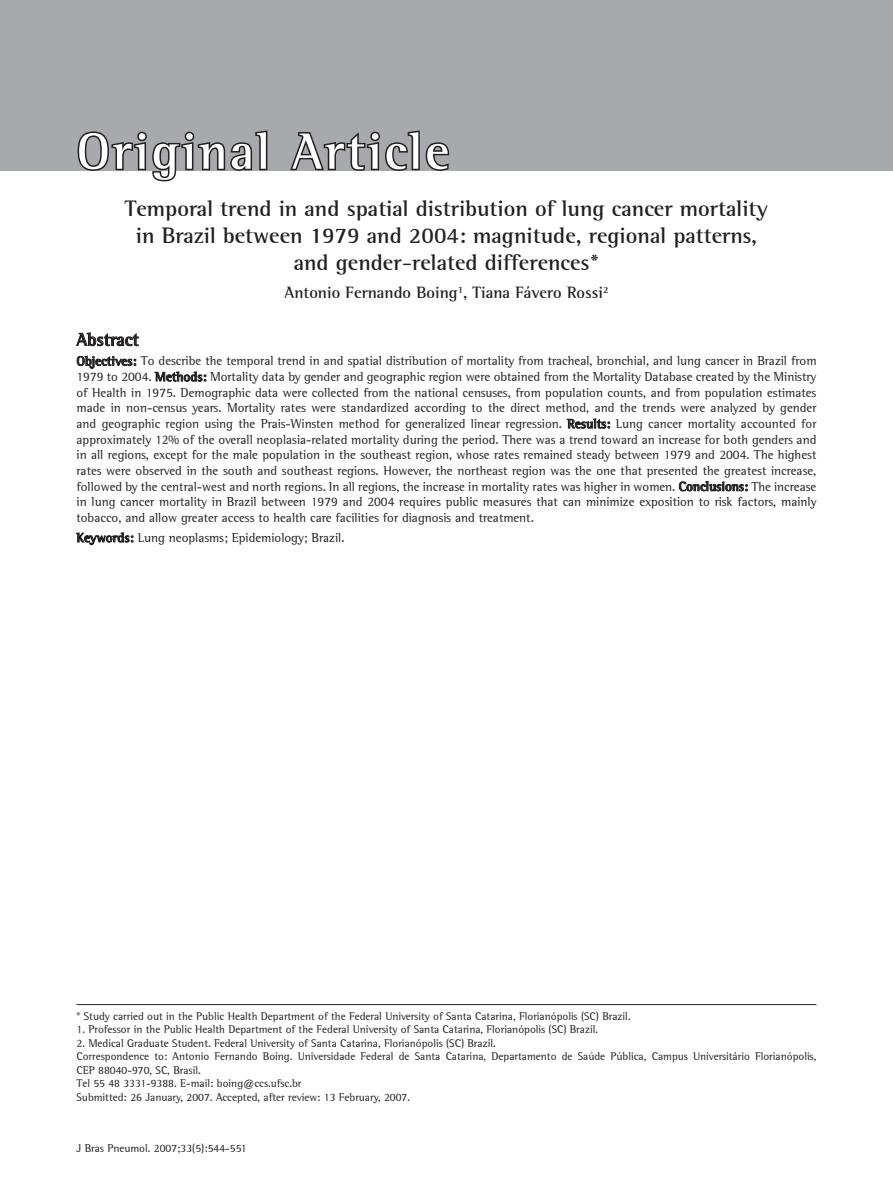
<style>
.page{position:relative;width:893px;height:1191px;background:#fff}
.page>*{position:absolute;margin:0;border:0;box-sizing:border-box;transform-origin:0 0}
.capítulo{font:700 51.75px "Libre Semi Serif S Si";letter-spacing:.05em;color:#fff}
.título___1o_idioma{font:700 22.5px/27px "Libre Semi Serif S Si";color:#231f20;text-align:center}
.resumo___título{font:700 18px "Libre Semi Serif S Si";color:#231f20}
.autores{font:700 16.5px "Libre Semi Serif S Si";color:#231f20}
.resumo___2o_idioma{font:13.05px/15.6px "Libre Semi Serif S Si";color:#231f20;text-align:justify}
.palavras-chave___2o{font:13.05px "Libre Semi Serif S Si";color:#231f20}
.endereço{font:11.25px/13.5px "Libre Semi Serif S Si";color:#231f20}
.rodapé{font:11.25px "Libre Semi Serif S Si";color:#231f20}
.s1{font-weight:700}
</style>
<div class="page">
<div style="left:0;top:0;width:893px;height:170px;background:#a8a9ad"></div>
<svg style="left:76px;top:130px;width:193px;height:52px"></svg>
<svg style="left:288px;top:130px;width:163px;height:41px"></svg>
<hr style="left:77px;top:1004px;width:739px;height:1px;background:#231f20">
<svg style="left:76px;top:332px;width:63px;height:14px"></svg>
<svg style="left:77px;top:356px;width:59px;height:12px"></svg>
<svg style="left:155px;top:372px;width:51px;height:9px"></svg>
<svg style="left:567px;top:419px;width:43px;height:9px"></svg>
<svg style="left:679px;top:481px;width:69px;height:10px"></svg>
<svg style="left:76px;top:532px;width:57px;height:13px"></svg>
<p class="capítulo" style="left:77px;top:120px;width:374px">Original Article</p>
<p class="título___1o_idioma" style="left:125px;top:195px;width:645px">Temporal trend in and spatial distribution of lung cancer mortality in Brazil between 1979 and 2004: magnitude, regional patterns, and gender-related differences*</p>
<p class="autores" style="left:285px;top:283px;width:325px">Antonio Fernando Boing<sup>1</sup>, Tiana Fávero Rossi<sup>2</sup></p>
<p class="resumo___título" style="left:77px;top:328px;width:64px">Abstract</p>
<p class="resumo___2o_idioma" style="left:77px;top:353px;width:741px"><span class="s1">Objectives:</span> To describe the temporal trend in and spatial distribution of mortality from tracheal, bronchial, and lung cancer in Brazil from 1979 to 2004. <span class="s1">Methods:</span> Mortality data by gender and geographic region were obtained from the Mortality Database created by the Ministry of Health in 1975. Demographic data were collected from the national censuses, from population counts, and from population estimates made in non-census years. Mortality rates were standardized according to the direct method, and the trends were analyzed by gender and geographic region using the Prais-Winsten method for generalized linear regression. <span class="s1">Results:</span> Lung cancer mortality accounted for approximately 12% of the overall neoplasia-related mortality during the period. There was a trend toward an increase for both genders and in all regions, except for the male population in the southeast region, whose rates remained steady between 1979 and 2004. The highest rates were observed in the south and southeast regions. However, the northeast region was the one that presented the greatest increase, followed by the central-west and north regions. In all regions, the increase in mortality rates was higher in women. <span class="s1">Conclusions:</span> The increase in lung cancer mortality in Brazil between 1979 and 2004 requires public measures that can minimize exposition to risk factors, mainly tobacco, and allow greater access to health care facilities for diagnosis and treatment.</p>
<p class="palavras-chave___2o" style="left:77px;top:530px;width:269px"><span class="s1">Keywords:</span> Lung neoplasms; Epidemiology; Brazil.</p>
<p class="endereço" style="left:77px;top:1009px;width:556px">* Study carried out in the Public Health Department of the Federal University of Santa Catarina, Florianópolis (SC) Brazil.</p>
<p class="endereço" style="left:77px;top:1022px;width:523px">1. Professor in the Public Health Department of the Federal University of Santa Catarina, Florianópolis (SC) Brazil.</p>
<p class="endereço" style="left:77px;top:1036px;width:421px">2. Medical Graduate Student. Federal University of Santa Catarina, Florianópolis (SC) Brazil.</p>
<p class="endereço" style="left:77px;top:1049px;width:741px">Correspondence to: Antonio Fernando Boing. Universidade Federal de Santa Catarina, Departamento de Saúde Pública, Campus Universitário Florianópolis,<br>CEP 88040-970, SC, Brasil.</p>
<p class="endereço" style="left:77px;top:1076px;width:226px">Tel 55 48 3331-9388. E-mail: boing@ccs.ufsc.br</p>
<p class="endereço" style="left:77px;top:1090px;width:335px">Submitted: 26 January, 2007. Accepted, after review: 13 February, 2007.</p>
<p class="rodapé" style="left:77px;top:1141px;width:172px">J Bras Pneumol. 2007;33(5):544-551</p>
</div>
